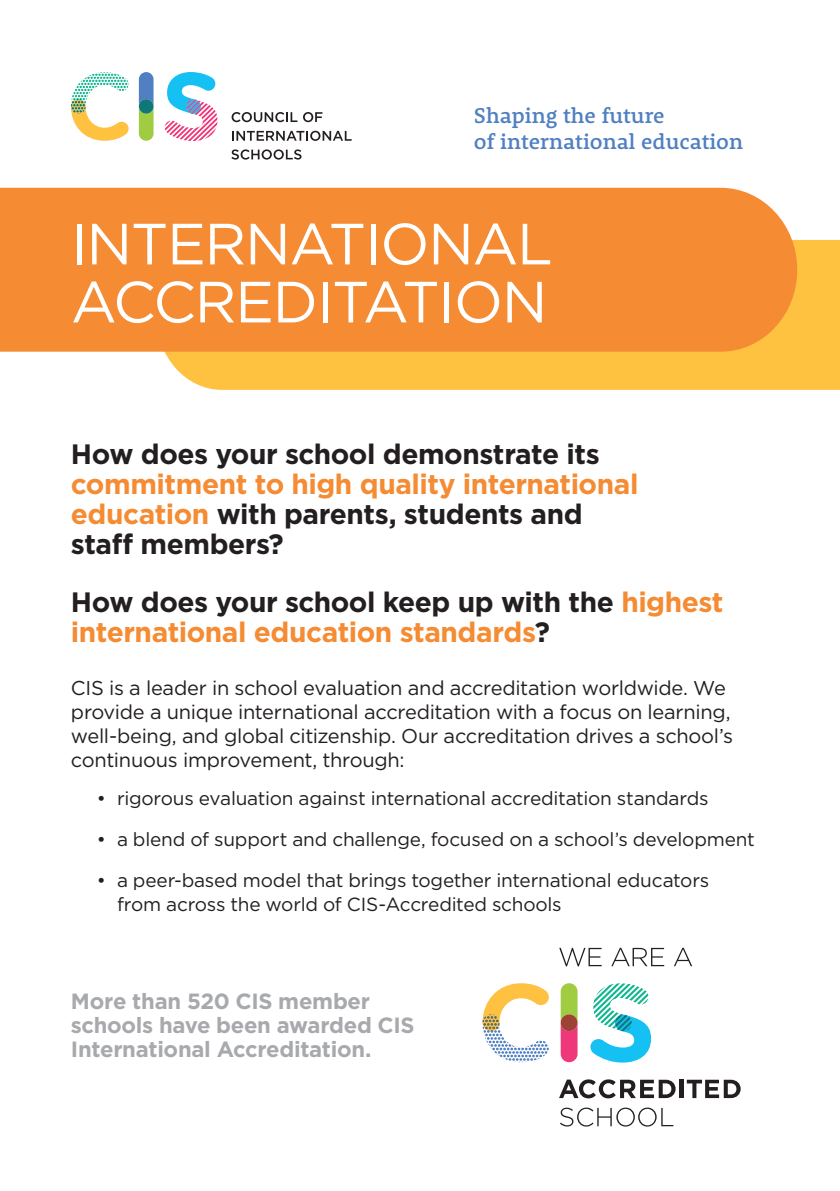
<style>
.page{position:relative;width:840px;height:1191px;background:#fff}
.page>*{position:absolute;margin:0;border:0;box-sizing:border-box;transform-origin:0 0}
.t1{font:58px/58px "Gotham";letter-spacing:-.025em;color:#fff}
.t2{font:700 28px/30px "Gotham";letter-spacing:-.015em;color:#f58b32}
.t3{font:700 28px "Gotham";letter-spacing:-.02em;color:#231f20}
.t4{font:700 22px/24px "Gotham";letter-spacing:-.015em;color:#a8a9ad}
.t5{font:500 22px/26.4px "Rooney";color:#5080c1}
.t6{font:20px/24px "Gotham";letter-spacing:-.015em;color:#231f20}
.t7{font:19px/24px "Gotham";letter-spacing:-.01em;color:#231f20}
.s1{color:#231f20}
</style>
<div class="page">
<div style="left:164px;top:240px;width:675px;height:150px;background:#fec140"></div>
<div style="left:0;top:188px;width:796px;height:164px;background:#f58b32"></div>
<svg style="left:560px;top:1107px;width:113px;height:19px"></svg>
<svg style="left:559px;top:1079px;width:116px;height:19px"></svg>
<hr style="left:679px;top:1079px;width:4px;height:19px;background:#231f20">
<svg style="left:686px;top:1079px;width:54px;height:19px"></svg>
<svg style="left:559px;top:947px;width:42px;height:19px"></svg>
<svg style="left:611px;top:947px;width:52px;height:19px"></svg>
<svg style="left:674px;top:947px;width:17px;height:19px"></svg>
<svg style="left:560px;top:983px;width:17px;height:79px"></svg>
<div style="left:560px;top:1014px;width:17px;height:17px;background:#9e4236;border-radius:8px"></div>
<svg style="left:590px;top:983px;width:60px;height:79px"></svg>
<svg style="left:482px;top:983px;width:67px;height:79px"></svg>
<svg style="left:231px;top:112px;width:66px;height:10px"></svg>
<svg style="left:303px;top:112px;width:19px;height:10px"></svg>
<svg style="left:232px;top:131px;width:119px;height:10px"></svg>
<svg style="left:231px;top:149px;width:70px;height:11px"></svg>
<svg style="left:139px;top:72px;width:14px;height:69px"></svg>
<div style="left:139px;top:99px;width:14px;height:15px;background:#0f7777;border-radius:7px"></div>
<svg style="left:165px;top:72px;width:53px;height:69px"></svg>
<svg style="left:71px;top:72px;width:58px;height:69px"></svg>
<p class="t5" style="left:473px;top:102px;width:270px">Shaping the future<br>of international education</p>
<h1 class="t1" style="left:71px;top:214px;width:483px">INTERNATIONAL<br>ACCREDITATION</h1>
<h2 class="t3" style="left:71px;top:435px;width:530px">How does your school demonstrate its</h2>
<h2 class="t2" style="left:71px;top:469px;width:568px">commitment to high quality international education <span class="s1">with parents, students and staff members?</span></h2>
<h2 class="t2" style="left:71px;top:587px;width:653px"><span class="s1">How does your school keep up with the</span> highest international education standards<span class="s1">?</span></h2>
<p class="t6" style="left:71px;top:675px;width:663px">CIS is a leader in school evaluation and accreditation worldwide. We provide a unique international accreditation with a focus on learning, well-being, and global citizenship. Our accreditation drives a school’s continuous improvement, through:</p>
<p class="t7" style="left:97px;top:785px;width:612px">• rigorous evaluation against international accreditation standards</p>
<p class="t7" style="left:97px;top:826px;width:659px">• a blend of support and challenge, focused on a school’s development</p>
<p class="t7" style="left:117px;top:867px;width:593px;text-indent:-20px">• a peer-based model that brings together international educators from across the world of CIS-Accredited schools</p>
<p class="t4" style="left:71px;top:989px;width:345px">More than 520 CIS member schools have been awarded CIS<br>International Accreditation.</p>
</div>
